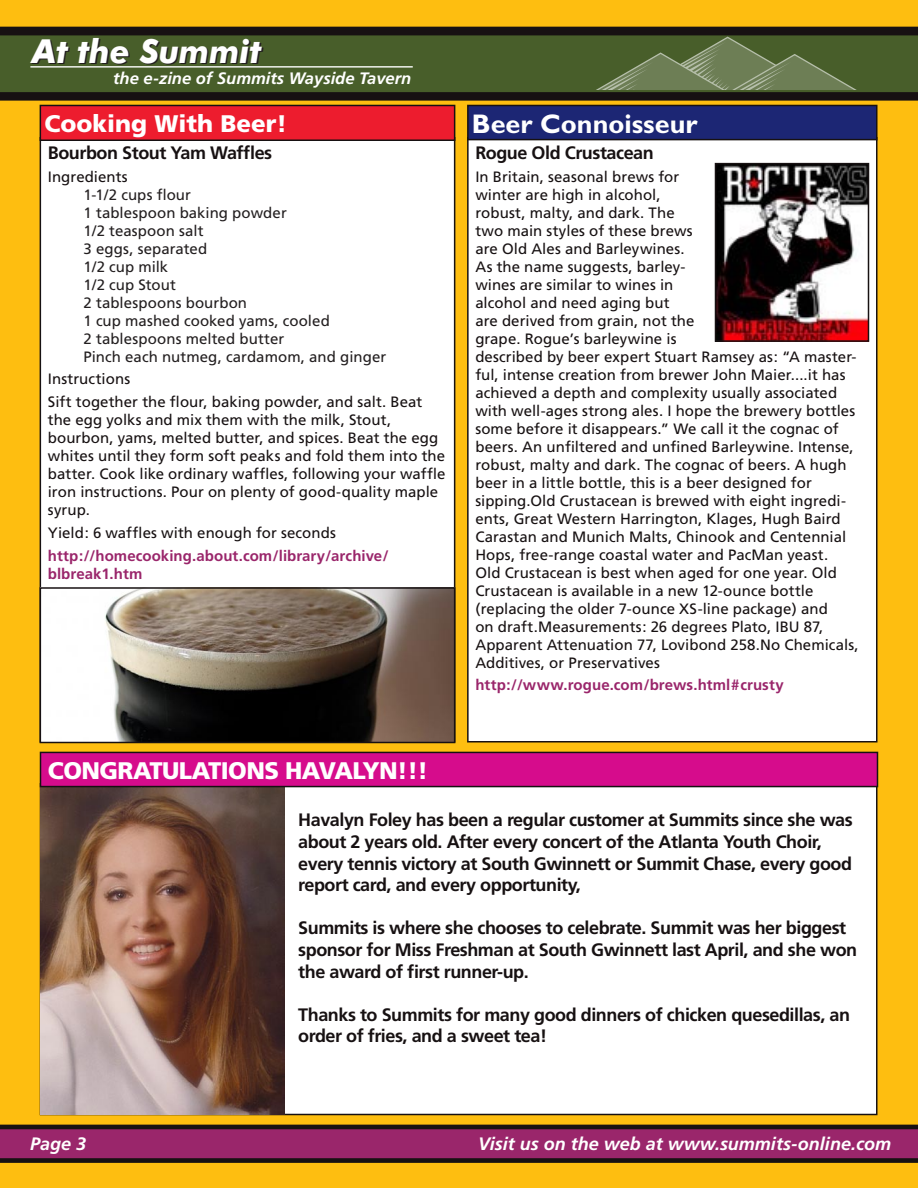
<style>
.page{position:relative;width:918px;height:1188px;background:#febe10}
.page>*{position:absolute;margin:0;border:0;box-sizing:border-box;transform-origin:0 0}
.t1{font:italic 700 33.15px "Futura BT";color:#fff}
.News_Box_Titles{font:700 27px "Gill Sans";color:#fff}
.News_Box_Titles-2{font:900 24px "Frutiger";letter-spacing:-.025em;color:#fff}
.News_Box_Titles-3{font:900 24px "Frutiger";color:#fff}
.Heads_in_Shorts{font:700 18px/21.6px "Frutiger";letter-spacing:-.025em;color:#171112}
.Footer_Type{font:italic 700 18px "Frutiger";color:#fff}
.t2{font:italic 700 16.5px "Frutiger";color:#fff}
.Feature{font:15px/18px "Frutiger";letter-spacing:.005em;color:#171112}
.feature_-_recipe_-_ingred_list{font:15px "Frutiger";letter-spacing:.005em;color:#231f20}
.Feature-2{font:700 15px/18px "Frutiger";letter-spacing:.005em;color:#9a266b}
</style>
<div class="page">
<svg style="left:0;top:1125px;width:918px;height:38px;background:#7b2155"></svg>
<svg style="left:0;top:27px;width:918px;height:74px;background:#1d1511"></svg>
<svg style="left:0;top:34px;width:918px;height:60px;background:#435728"></svg>
<hr style="left:30px;top:66px;width:383px;height:2px;background:#fff">
<svg style="left:567px;top:36px;width:324px;height:54px;background:#5b6e40"></svg>
<div style="left:40px;top:138px;width:415px;height:604px;background:#fff"></div>
<div style="left:468px;top:138px;width:409px;height:604px;background:#fff"></div>
<div style="left:468px;top:105px;width:409px;height:35px;background:#1c2674"></div>
<div style="left:467px;top:105px;width:411px;height:35px;border:2px solid #171112"></div>
<div style="left:41px;top:784px;width:836px;height:330px;background:#fff"></div>
<img style="left:41px;top:787px;width:244px;height:327px">
<div style="left:40px;top:752px;width:837px;height:35px;background:#d60c8c"></div>
<div style="left:40px;top:752px;width:838px;height:35px;border:2px solid #171112"></div>
<img style="left:105px;top:590px;width:347px;height:150px">
<div style="left:40px;top:587px;width:415px;height:156px;border:2px solid #171112"></div>
<img style="left:718px;top:166px;width:148px;height:173px">
<div style="left:715px;top:163px;width:154px;height:179px;border:2px solid #171112"></div>
<div style="left:40px;top:105px;width:415px;height:35px;background:#ed1c2e"></div>
<div style="left:40px;top:105px;width:415px;height:36px;border:2px solid #171112"></div>
<p class="t1" style="left:32px;top:31px;width:231px">At the Summit</p>
<p class="t2" style="left:113px;top:68px;width:300px">the e-zine of Summits Wayside Tavern</p>
<p class="News_Box_Titles-3" style="left:44px;top:109px;width:244px">Cooking With Beer!</p>
<p class="Heads_in_Shorts" style="left:48px;top:142px;width:226px">Bourbon Stout Yam Waffles</p>
<p class="Feature" style="left:48px;top:167px;width:81px">Ingredients</p>
<p class="feature_-_recipe_-_ingred_list" style="left:83px;top:186px;width:109px">1-1/2 cups flour</p>
<p class="feature_-_recipe_-_ingred_list" style="left:83px;top:204px;width:205px">1 tablespoon baking powder</p>
<p class="feature_-_recipe_-_ingred_list" style="left:83px;top:222px;width:122px">1/2 teaspoon salt</p>
<p class="feature_-_recipe_-_ingred_list" style="left:83px;top:240px;width:125px">3 eggs, separated</p>
<p class="feature_-_recipe_-_ingred_list" style="left:83px;top:258px;width:86px">1/2 cup milk</p>
<p class="feature_-_recipe_-_ingred_list" style="left:83px;top:276px;width:94px">1/2 cup Stout</p>
<p class="feature_-_recipe_-_ingred_list" style="left:83px;top:294px;width:165px">2 tablespoons bourbon</p>
<p class="feature_-_recipe_-_ingred_list" style="left:83px;top:312px;width:248px">1 cup mashed cooked yams, cooled</p>
<p class="feature_-_recipe_-_ingred_list" style="left:83px;top:330px;width:202px">2 tablespoons melted butter</p>
<p class="feature_-_recipe_-_ingred_list" style="left:83px;top:348px;width:304px">Pinch each nutmeg, cardamom, and ginger</p>
<p class="Feature" style="left:48px;top:370px;width:84px">Instructions</p>
<p class="Feature" style="left:48px;top:393px;width:399px">Sift together the flour, baking powder, and salt. Beat the egg yolks and mix them with the milk, Stout, bourbon, yams, melted butter, and spices. Beat the egg whites until they form soft peaks and fold them into the batter. Cook like ordinary waffles, following your waffle iron instructions. Pour on plenty of good-quality maple syrup.</p>
<p class="Feature" style="left:48px;top:524px;width:290px">Yield: 6 waffles with enough for seconds</p>
<p class="Feature-2" style="left:48px;top:547px;width:342px">http://homecooking.about.com/library/archive/ blbreak1.htm</p>
<p class="News_Box_Titles-2" style="left:48px;top:756px;width:382px">CONGRATULATIONS HAVALYN!!!</p>
<p class="News_Box_Titles" style="left:472px;top:108px;width:227px">Beer Connoisseur</p>
<p class="Heads_in_Shorts" style="left:475px;top:142px;width:180px">Rogue Old Crustacean</p>
<p class="Feature" style="left:475px;top:167px;width:385px">In Britain, seasonal brews for<br>winter are high in alcohol,<br>robust, malty, and dark. The<br>two main styles of these brews<br>are Old Ales and Barleywines.<br>As the name suggests, barley-<br>wines are similar to wines in<br>alcohol and need aging but<br>are derived from grain, not the<br>grape. Rogue’s barleywine is<br>described by beer expert Stuart Ramsey as: “A master&shy;ful, intense creation from brewer John Maier....it has achieved a depth and complexity usually associated with well-ages strong ales. I hope the brewery bottles some before it disappears.” We call it the cognac of beers. An unfiltered and unfined Barleywine. Intense, robust, malty and dark. The cognac of beers. A hugh beer in a little bottle, this is a beer designed for sipping.Old Crustacean is brewed with eight ingredi&shy;ents, Great Western Harrington, Klages, Hugh Baird Carastan and Munich Malts, Chinook and Centennial Hops, free-range coastal water and PacMan yeast.<br>Old Crustacean is best when aged for one year. Old Crustacean is available in a new 12-ounce bottle (replacing the older 7-ounce XS-line package) and<br>on draft.Measurements: 26 degrees Plato, IBU 87, Apparent Attenuation 77, Lovibond 258.No Chemicals, Additives, or Preservatives</p>
<p class="Feature-2" style="left:475px;top:676px;width:310px">http://www.rogue.com/brews.html#crusty</p>
<p class="Heads_in_Shorts" style="left:298px;top:809px;width:556px">Havalyn Foley has been a regular customer at Summits since she was about 2 years old. After every concert of the Atlanta Youth Choir, every tennis victory at South Gwinnett or Summit Chase, every good report card, and every opportunity,</p>
<p class="Heads_in_Shorts" style="left:298px;top:917px;width:561px">Summits is where she chooses to celebrate. Summit was her biggest sponsor for Miss Freshman at South Gwinnett last April, and she won the award of first runner-up.</p>
<p class="Heads_in_Shorts" style="left:298px;top:1004px;width:553px">Thanks to Summits for many good dinners of chicken quesedillas, an order of fries, and a sweet tea!</p>
<p class="Footer_Type" style="left:30px;top:1133px;width:58px">Page 3</p>
<p class="Footer_Type" style="left:478px;top:1134px;width:414px">Visit us on the web at www.summits-online.com</p>
</div>
